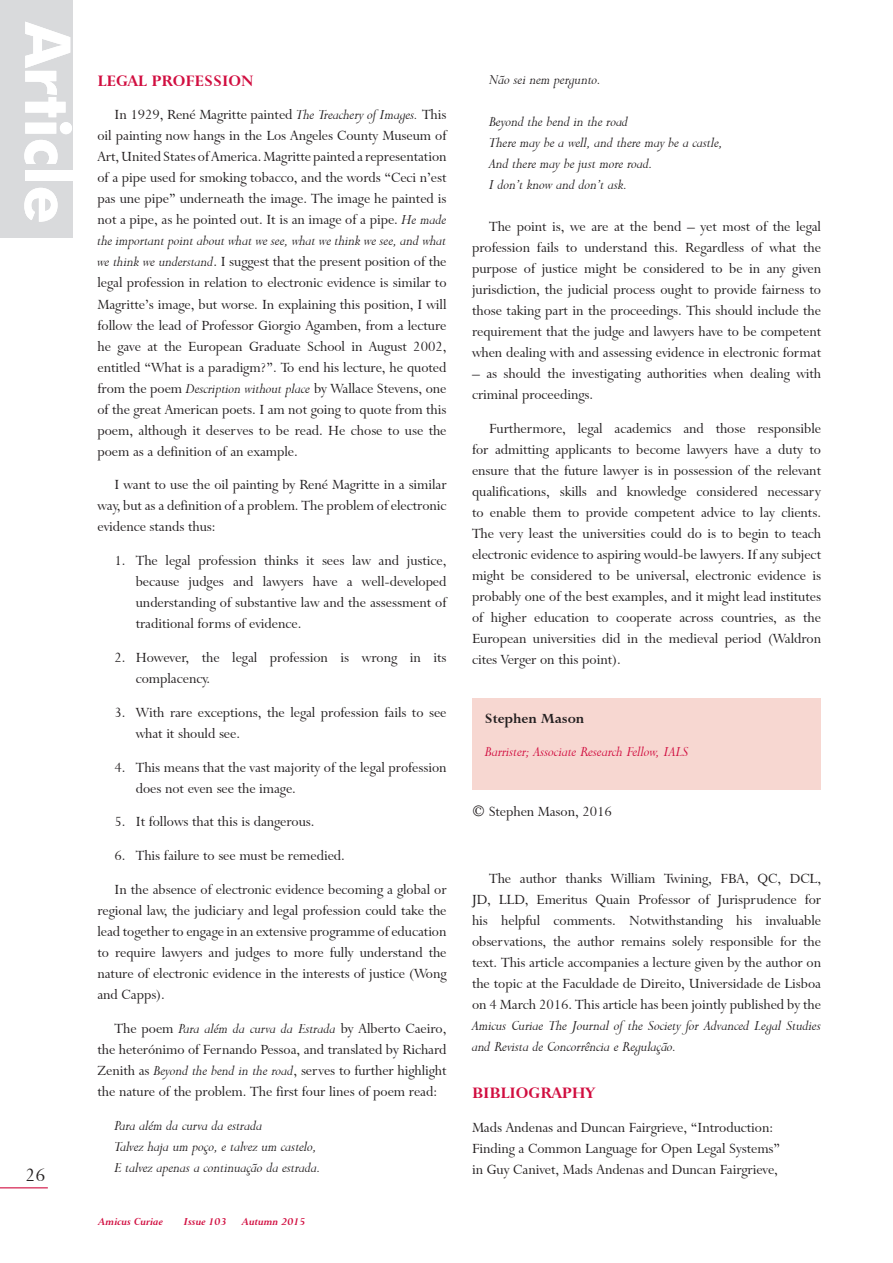
<style>
.page{position:relative;width:893px;height:1263px;background:#fff}
.page>*{position:absolute;margin:0;border:0;box-sizing:border-box;transform-origin:0 0}
.t1{font:21px "Lapidary 333 BT";color:#231f20}
.t2{font:700 18px "Lapidary 333 BT";color:#d10e40}
.t3{font:15.75px/21px "Lapidary 333 BT";color:#231f20;text-align:justify}
.t4{font:italic 15.75px/21px "Lapidary 333 BT";color:#231f20}
.t5{font:italic 15.75px "Lapidary 333 BT";color:#d10e40}
.t6{font:700 15.75px "Lapidary 333 BT";color:#231f20}
.t7{font:italic 700 12px "Lapidary 333 BT";color:#d10e40}
.s1{font-style:italic}
</style>
<div class="page">
<div style="left:0;top:0;width:73px;height:238px;background:#d9dadc"></div>
<svg style="left:25px;top:22px;width:47px;height:112px"></svg>
<svg style="left:24px;top:140px;width:34px;height:24px"></svg>
<div style="left:25px;top:170px;width:48px;height:11px;background:#fff"></div>
<svg style="left:24px;top:188px;width:34px;height:34px"></svg>
<hr style="left:0;top:1186px;width:48px;height:2px;background:#d10e40">
<div style="left:472px;top:697px;width:348px;height:92px;background:#f7d7d1"></div>
<h1 class="t1" style="left:26px;top:1163px;width:21px">26</h1>
<p class="t2" style="left:97px;top:70px;width:157px">LEGAL PROFESSION</p>
<p class="t3" style="left:97px;top:104px;width:350px;text-indent:17px">In 1929, René Magritte painted <span class="s1">The Treachery of Images.</span> This oil painting now hangs in the Los Angeles County Museum of Art, United States of America. Magritte painted a representation of a pipe used for smoking tobacco, and the words “Ceci n’est pas une pipe” underneath the image. The image he painted is not a pipe, as he pointed out. It is an image of a pipe. <span class="s1">He made the important point about what we see, what we think we see, and what we think we understand</span>. I suggest that the present position of the legal profession in relation to electronic evidence is similar to Magritte’s image, but worse. In explaining this position, I will follow the lead of Professor Giorgio Agamben, from a lecture he gave at the European Graduate School in August 2002, entitled “What is a paradigm?”. To end his lecture, he quoted from the poem <span class="s1">Description without place</span> by Wallace Stevens, one of the great American poets. I am not going to quote from this poem, although it deserves to be read. He chose to use the poem as a definition of an example.</p>
<p class="t3" style="left:97px;top:474px;width:350px;text-indent:17px">I want to use the oil painting by René Magritte in a similar way, but as a definition of a problem. The problem of electronic evidence stands thus:</p>
<p class="t3" style="left:136px;top:550px;width:312px;text-indent:-21px">1. The legal profession thinks it sees law and justice, because judges and lawyers have a well-developed understanding of substantive law and the assessment of traditional forms of evidence.</p>
<p class="t3" style="left:136px;top:647px;width:312px;text-indent:-21px">2. However, the legal profession is wrong in its complacency.</p>
<p class="t3" style="left:136px;top:701px;width:312px;text-indent:-21px">3. With rare exceptions, the legal profession fails to see what it should see.</p>
<p class="t3" style="left:136px;top:756px;width:312px;text-indent:-21px">4. This means that the vast majority of the legal profession does not even see the image.</p>
<p class="t3" style="left:114px;top:811px;width:201px">5. It follows that this is dangerous.</p>
<p class="t3" style="left:114px;top:838px;width:333px;line-height:33.8px">6. This failure to see must be remedied.<br>In the absence of electronic evidence becoming a global or</p>
<p class="t3" style="left:97px;top:899px;width:350px">regional law, the judiciary and legal profession could take the lead together to engage in an extensive programme of education to require lawyers and judges to more fully understand the nature of electronic evidence in the interests of justice (Wong and Capps).</p>
<p class="t3" style="left:97px;top:1017px;width:350px;text-indent:17px">The poem <span class="s1">Para além da curva da Estrada</span> by Alberto Caeiro, the heterónimo of Fernando Pessoa, and translated by Richard Zenith as <span class="s1">Beyond the bend in the road</span>, serves to further highlight the nature of the problem. The first four lines of poem read:</p>
<p class="t4" style="left:114px;top:1114px;width:208px">Para além da curva da estrada<br>Talvez haja um poço, e talvez um castelo,<br>E talvez apenas a continuação da estrada.</p>
<p class="t7" style="left:98px;top:1213px;width:66px">Amicus Curiae</p>
<p class="t7" style="left:184px;top:1213px;width:44px">Issue 103</p>
<p class="t7" style="left:242px;top:1213px;width:65px">Autumn 2015</p>
<p class="t4" style="left:489px;top:69px;width:114px">Não sei nem pergunto.</p>
<p class="t4" style="left:489px;top:111px;width:235px">Beyond the bend in the road<br>There may be a well, and there may be a castle,<br>And there may be just more road.<br>I don’t know and don’t ask.</p>
<p class="t3" style="left:472px;top:216px;width:350px;text-indent:17px">The point is, we are at the bend – yet most of the legal profession fails to understand this. Regardless of what the purpose of justice might be considered to be in any given jurisdiction, the judicial process ought to provide fairness to those taking part in the proceedings. This should include the requirement that the judge and lawyers have to be competent when dealing with and assessing evidence in electronic format</p>
<p class="t3" style="left:472px;top:363px;width:350px">– as should the investigating authorities when dealing with criminal proceedings.</p>
<p class="t3" style="left:472px;top:417px;width:350px;text-indent:17px">Furthermore, legal academics and those responsible for admitting applicants to become lawyers have a duty to ensure that the future lawyer is in possession of the relevant qualifications, skills and knowledge considered necessary to enable them to provide competent advice to lay clients.<br>The very least the universities could do is to begin to teach electronic evidence to aspiring would-be lawyers. If any subject might be considered to be universal, electronic evidence is probably one of the best examples, and it might lead institutes of higher education to cooperate across countries, as the European universities did in the medieval period (Waldron cites Verger on this point).</p>
<p class="t6" style="left:484px;top:708px;width:101px">Stephen Mason</p>
<p class="t5" style="left:484px;top:743px;width:205px">Barrister; Associate Research Fellow, IALS</p>
<p class="t3" style="left:472px;top:800px;width:141px">© Stephen Mason, 2016</p>
<p class="t3" style="left:472px;top:868px;width:350px;text-indent:17px">The author thanks William Twining, FBA, QC, DCL, JD, LLD, Emeritus Quain Professor of Jurisprudence for his helpful comments. Notwithstanding his invaluable observations, the author remains solely responsible for the text. This article accompanies a lecture given by the author on the topic at the Faculdade de Direito, Universidade de Lisboa on 4 March 2016. This article has been jointly published by the</p>
<p class="t4" style="left:472px;top:1015px;width:350px">Amicus Curiae The Journal of the Society for Advanced Legal Studies and Revista de Concorrência e Regulação.</p>
<p class="t2" style="left:472px;top:1081px;width:125px">BIBLIOGRAPHY</p>
<p class="t3" style="left:472px;top:1116px;width:309px;text-align:left">Mads Andenas and Duncan Fairgrieve, “Introduction:<br>Finding a Common Language for Open Legal Systems” in Guy Canivet, Mads Andenas and Duncan Fairgrieve,</p>
</div>
